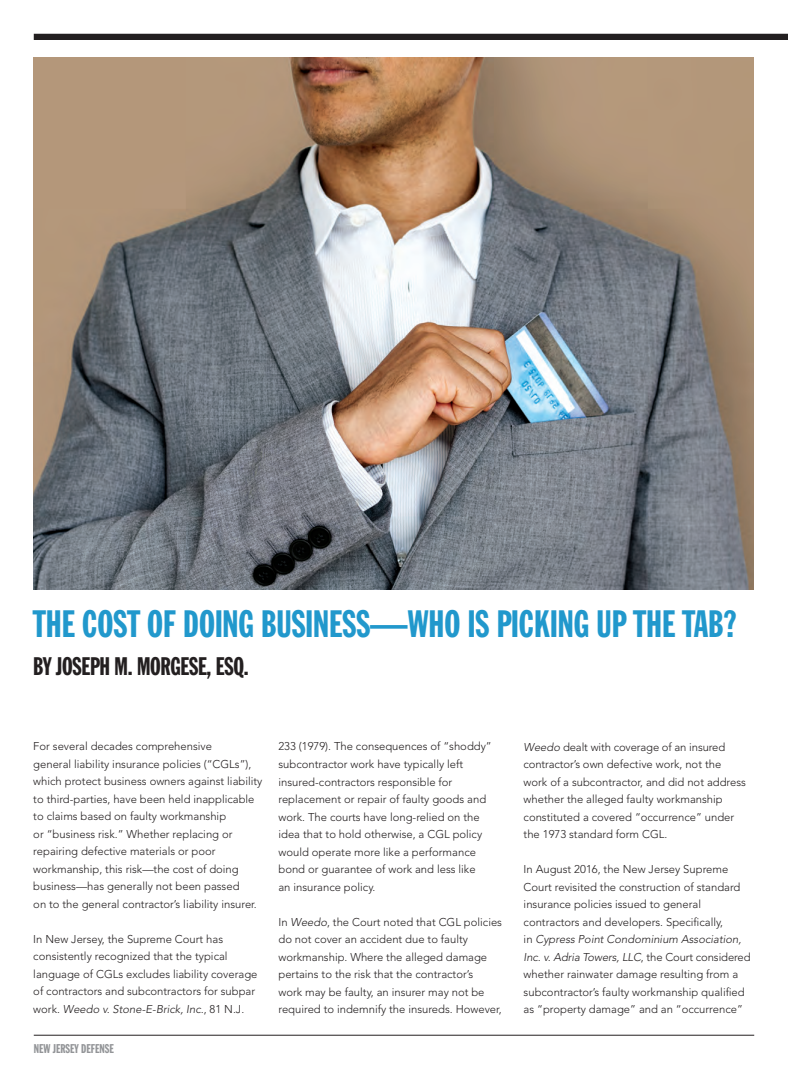
<style>
.page{position:relative;width:788px;height:1080px;background:#fff}
.page>*{position:absolute;margin:0;border:0;box-sizing:border-box;transform-origin:0 0}
.t1{font:37.5px "Franklin Gothic Extra Cond";color:#2198cc}
.t2{font:25px "Franklin Gothic Extra Cond";letter-spacing:-.01em;color:#231f20}
.t3{font:12.5px "Franklin Gothic Extra Cond";color:#939598}
.t4{font:300 11.25px/17.5px "Avenir";color:#231f20}
.s1{font-style:italic}
</style>
<div class="page">
<hr style="left:34px;top:1035px;width:720px;height:1px;background:#231f20">
<div style="left:34px;top:34px;width:754px;height:6px;background:#231f20"></div>
<img style="left:34px;top:57px;width:719px;height:533px">
<p class="t1" style="left:33px;top:604px;width:704px">THE COST OF DOING BUSINESS—WHO IS PICKING UP THE TAB?</p>
<p class="t2" style="left:33px;top:653px;width:217px">BY JOSEPH M. MORGESE, ESQ.</p>
<p class="t4" style="left:33px;top:738px;width:231px">For several decades comprehensive<br>general liability insurance policies (“CGLs”), which protect business owners against liability to third-parties, have been held inapplicable to claims based on faulty workmanship<br>or “business risk.” Whether replacing or repairing defective materials or poor workmanship, this risk—the cost of doing business—has generally not been passed<br>on to the general contractor’s liability insurer.</p>
<p class="t4" style="left:33px;top:930px;width:226px">In New Jersey, the Supreme Court has consistently recognized that the typical language of CGLs excludes liability coverage of contractors and subcontractors for subpar work. <span class="s1">Weedo v. Stone-E-Brick, Inc.</span>, 81 N.J.</p>
<p class="t3" style="left:34px;top:1042px;width:82px">NEW JERSEY DEFENSE</p>
<p class="t4" style="left:278px;top:738px;width:215px">233 (1979). The consequences of “shoddy” subcontractor work have typically left insured-contractors responsible for replacement or repair of faulty goods and work. The courts have long-relied on the idea that to hold otherwise, a CGL policy would operate more like a performance bond or guarantee of work and less like<br>an insurance policy.</p>
<p class="t4" style="left:278px;top:913px;width:225px">In <span class="s1">Weedo</span>, the Court noted that CGL policies do not cover an accident due to faulty workmanship. Where the alleged damage pertains to the risk that the contractor’s<br>work may be faulty, an insurer may not be required to indemnify the insureds. However,</p>
<p class="t4" style="left:523px;top:738px;width:224px"><span class="s1">Weedo</span> dealt with coverage of an insured contractor’s own defective work, not the work of a subcontractor, and did not address whether the alleged faulty workmanship constituted a covered “occurrence” under the 1973 standard form CGL.</p>
<p class="t4" style="left:523px;top:860px;width:228px">In August 2016, the New Jersey Supreme Court revisited the construction of standard insurance policies issued to general contractors and developers. Specifically,<br>in <span class="s1">Cypress Point Condominium Association, Inc. v. Adria Towers, LLC</span>, the Court considered whether rainwater damage resulting from a subcontractor’s faulty workmanship qualified as “property damage” and an “occurrence”</p>
</div>
